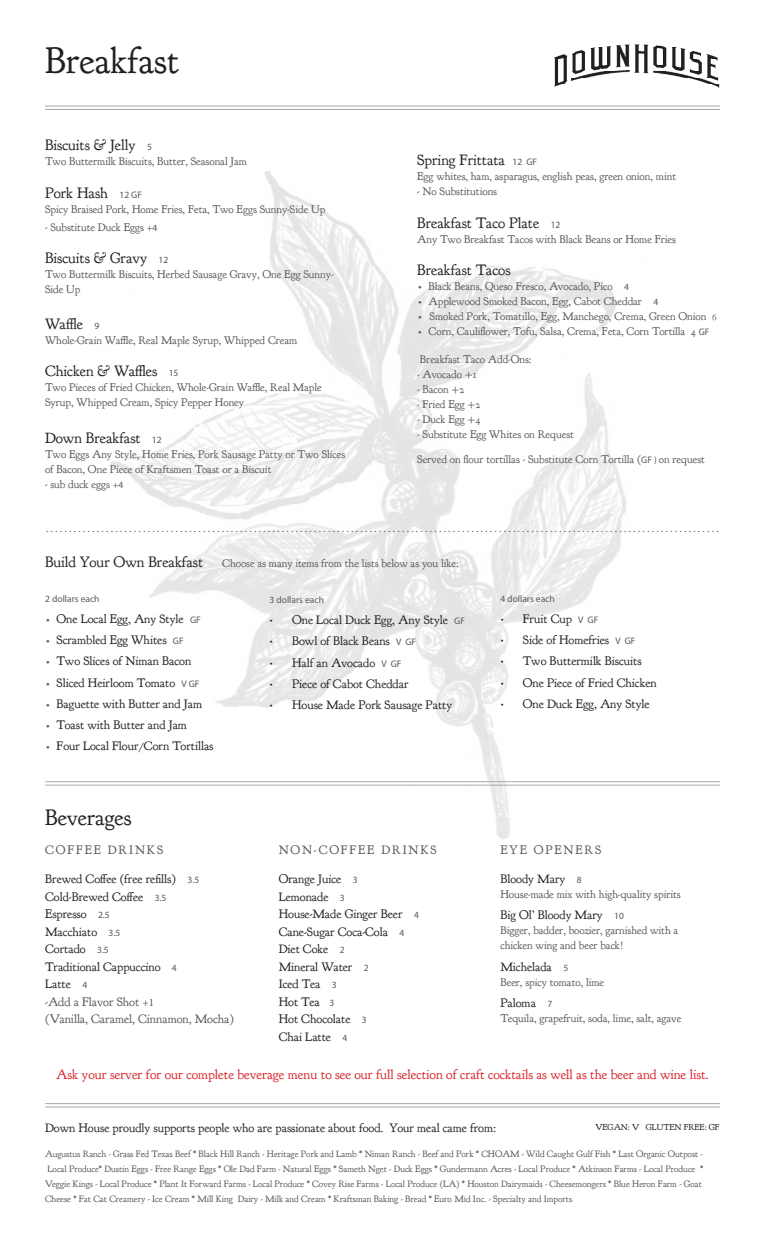
<style>
.page{position:relative;width:765px;height:1260px;background:#fff}
.page>*{position:absolute;margin:0;border:0;box-sizing:border-box;transform-origin:0 0}
.t1{font:37.38px "Goudy Bookletter 1911";color:#231f20}
.t2{font:22.5px "Goudy Bookletter 1911";color:#231f20}
.t3{font:15.25px "Goudy Bookletter 1911";color:#231f20}
.t4{font:13.75px "Goudy Bookletter 1911";color:#d62229}
.t5{font:12.5px/17.5px "Goudy Bookletter 1911";color:#231f20}
.t6{font:12.5px "Goudy Bookletter 1911";color:#57585a}
.t7{font:12.5px "Goudy Bookletter 1911";letter-spacing:.15em;color:#57585a}
.t8{font:11.25px/15px "Goudy Bookletter 1911";color:#57585a}
.t9{font:9.5px "Myriad Pro";color:#57585a}
.t10{font:9.38px/15px "Goudy Bookletter 1911";color:#57585a}
.t11{font:8.75px "Goudy Bookletter 1911";color:#231f20}
.t12{font:7.5px "Courier Prime";color:#57585a}
.s1{font-family:"Myriad Pro";font-size:9.5px;color:#57585a}
.s2{font-family:"Myriad Pro";font-size:9.5px}
.s3{font-family:"Courier Prime";font-size:9.5px}
.s4{font-size:9.5px}
.s5{font-size:15.25px;color:#231f20}
.s6{font-family:"Courier Prime";font-size:9.5px;color:#57585a}
.s7{font-family:"Minion Pro";font-size:11.25px}
</style>
<div class="page">
<img style="left:91px;top:171px;width:560px;height:668px">
<hr style="left:45px;top:106px;width:675px;height:1px;background:#a8a9ad">
<hr style="left:45px;top:109px;width:675px;height:1px;background:#a8a9ad">
<hr style="left:45px;top:781px;width:675px;height:1px;background:#a8a9ad">
<hr style="left:45px;top:785px;width:675px;height:1px;background:#a8a9ad">
<img style="left:554px;top:44px;width:166px;height:44px">
<hr style="left:45px;top:1103px;width:675px;height:1px;background:#a8a9ad">
<hr style="left:45px;top:1107px;width:675px;height:1px;background:#a8a9ad">
<p class="t1" style="left:45px;top:37px;width:136px">Breakfast</p>
<p class="t3" style="left:45px;top:135px;width:108px">Biscuits &amp; Jelly <span class="s1">5</span></p>
<p class="t8" style="left:45px;top:154px;width:203px">Two Buttermilk Biscuits, Butter, Seasonal Jam</p>
<p class="t3" style="left:45px;top:183px;width:99px">Pork Hash <span class="s1">12 GF</span></p>
<p class="t8" style="left:45px;top:202px;width:282px">Spicy Braised Pork, Home Fries, Feta, Two Eggs Sunny-Side Up</p>
<p class="t8" style="left:45px;top:220px;width:114px">- Substitute Duck Eggs <span class="s2">+4</span></p>
<p class="t3" style="left:45px;top:248px;width:125px">Biscuits &amp; Gravy <span class="s1">12</span></p>
<p class="t8" style="left:45px;top:267px;width:290px">Two Buttermilk Biscuits, Herbed Sausage Gravy, One Egg Sunny-<br>Side Up</p>
<p class="t3" style="left:45px;top:315px;width:56px">Waffle <span class="s1">9</span></p>
<p class="t8" style="left:45px;top:333px;width:254px">Whole-Grain Waffle, Real Maple Syrup, Whipped Cream</p>
<p class="t3" style="left:45px;top:361px;width:135px">Chicken &amp; Waffles <span class="s1">15</span></p>
<p class="t8" style="left:45px;top:380px;width:278px">Two Pieces of Fried Chicken, Whole-Grain Waffle, Real Maple<br>Syrup, Whipped Cream, Spicy Pepper Honey</p>
<p class="t3" style="left:45px;top:428px;width:118px">Down Breakfast <span class="s1">12</span></p>
<p class="t8" style="left:45px;top:446px;width:302px">Two Eggs Any Style, Home Fries, Pork Sausage Patty or Two Slices of Bacon, One Piece of Kraftsmen Toast or a Biscuit</p>
<p class="t8" style="left:45px;top:476px;width:80px">- sub duck eggs <span class="s2">+4</span></p>
<p class="t3" style="left:417px;top:150px;width:122px">Spring Frittata <span class="s1">12 GF</span></p>
<p class="t8" style="left:417px;top:169px;width:260px">Egg whites, ham, asparagus, english peas, green onion, mint</p>
<p class="t8" style="left:417px;top:184px;width:81px">- No Substitutions</p>
<p class="t3" style="left:417px;top:214px;width:145px">Breakfast Taco Plate <span class="s1">12</span></p>
<p class="t8" style="left:417px;top:232px;width:260px">Any Two Breakfast Tacos with Black Beans or Home Fries</p>
<p class="t3" style="left:417px;top:260px;width:95px">Breakfast Tacos</p>
<p class="t8" style="left:417px;top:279px;width:213px"><span class="s3">•</span> Black Beans, Queso Fresco, Avocado, Pico <span class="s2">4</span></p>
<p class="t8" style="left:417px;top:294px;width:243px"><span class="s3">•</span> Applewood Smoked Bacon, Egg, Cabot Cheddar <span class="s2">4</span></p>
<p class="t8" style="left:417px;top:309px;width:301px"><span class="s3">•</span> Smoked Pork, Tomatillo, Egg, Manchego, Crema, Green Onion <span class="s4">6</span></p>
<p class="t8" style="left:417px;top:324px;width:294px"><span class="s3">•</span> Corn, Cauliflower, Tofu, Salsa, Crema, Feta, Corn Tortilla 4 <span class="s2">GF</span></p>
<p class="t8" style="left:420px;top:352px;width:113px">Breakfast Taco Add-Ons:</p>
<p class="t8" style="left:417px;top:367px;width:61px">- Avocado +1</p>
<p class="t8" style="left:417px;top:382px;width:49px">- Bacon +2</p>
<p class="t8" style="left:417px;top:397px;width:65px">- Fried Egg +2</p>
<p class="t8" style="left:417px;top:412px;width:65px">- Duck Egg +4</p>
<p class="t8" style="left:417px;top:427px;width:158px">- Substitute Egg Whites on Request</p>
<p class="t8" style="left:417px;top:452px;width:289px">Served on flour tortillas - Substitute Corn Tortilla (<span class="s2">GF )</span> on request</p>
<p class="t12" style="left:45px;top:525px;width:676px">. . . . . . . . . . . . . . . . . . . . . . . . . . . . . . . . . . . . . . . . . . . . . . . . . . . . . . . . . . . . . . . . . . . . . . . . . . . . . . . . . . . . . . . . . . . . . . . . . . . . . . . . . . . . . . . . . . . . . . . . . . . . . . . . . . . . . . . . . . . . . . . . . .</p>
<p class="t8" style="left:45px;top:556px;width:415px"><span class="s5">Build Your Own Breakfast</span> Choose as many items from the lists below as you like:</p>
<p class="t9" style="left:45px;top:593px;width:56px">2 dollars each</p>
<p class="t5" style="left:45px;top:610px;width:157px"><span class="s6">•</span> One Local Egg, Any Style <span class="s1">GF</span></p>
<p class="t5" style="left:45px;top:631px;width:140px"><span class="s6">•</span> Scrambled Egg Whites <span class="s1">GF</span></p>
<p class="t5" style="left:45px;top:653px;width:148px"><span class="s6">•</span> Two Slices of Niman Bacon</p>
<p class="t5" style="left:45px;top:674px;width:156px"><span class="s6">•</span> Sliced Heirloom Tomato <span class="s1">V GF</span></p>
<p class="t5" style="left:45px;top:695px;width:158px"><span class="s6">•</span> Baguette with Butter and Jam</p>
<p class="t5" style="left:45px;top:716px;width:143px"><span class="s6">•</span> Toast with Butter and Jam</p>
<p class="t5" style="left:45px;top:738px;width:170px"><span class="s6">•</span> Four Local Flour/Corn Tortillas</p>
<p class="t2" style="left:45px;top:803px;width:88px">Beverages</p>
<p class="t7" style="left:45px;top:842px;width:119px">COFFEE DRINKS</p>
<p class="t5" style="left:45px;top:870px;width:156px">Brewed Coffee (free refills) <span class="s1">3.5<br></span>Cold-Brewed Coffee <span class="s1">3.5</span></p>
<p class="t5" style="left:45px;top:905px;width:66px">Espresso <span class="s1">2.5</span></p>
<p class="t5" style="left:45px;top:923px;width:77px">Macchiato <span class="s1">3.5</span></p>
<p class="t5" style="left:45px;top:940px;width:65px">Cortado <span class="s1">3.5</span></p>
<p class="t5" style="left:45px;top:958px;width:133px">Traditional Cappuccino <span class="s1">4</span></p>
<p class="t5" style="left:45px;top:975px;width:44px">Latte <span class="s1">4</span></p>
<p class="t6" style="left:45px;top:994px;width:111px">-Add a Flavor Shot <span class="s7">+1</span></p>
<p class="t6" style="left:45px;top:1011px;width:190px">(Vanilla, Caramel, Cinnamon, Mocha)</p>
<p class="t9" style="left:270px;top:594px;width:56px">3 dollars each</p>
<p class="t5" style="left:270px;top:611px;width:197px">• One Local Duck Egg, Any Style <span class="s1">GF</span></p>
<p class="t5" style="left:270px;top:633px;width:148px">• Bowl of Black Beans <span class="s1">V GF</span></p>
<p class="t5" style="left:270px;top:654px;width:134px">• Half an Avocado <span class="s1">V GF</span></p>
<p class="t5" style="left:270px;top:675px;width:141px">• Piece of Cabot Cheddar</p>
<p class="t5" style="left:270px;top:696px;width:184px">• House Made Pork Sausage Patty</p>
<p class="t7" style="left:279px;top:842px;width:160px">NON-COFFEE DRINKS</p>
<p class="t5" style="left:279px;top:870px;width:80px">Orange Juice <span class="s1">3</span></p>
<p class="t5" style="left:279px;top:888px;width:68px">Lemonade <span class="s1">3</span></p>
<p class="t5" style="left:279px;top:905px;width:142px">House-Made Ginger Beer <span class="s1">4</span></p>
<p class="t5" style="left:279px;top:923px;width:127px">Cane-Sugar Coca-Cola <span class="s1">4</span></p>
<p class="t5" style="left:279px;top:940px;width:67px">Diet Coke <span class="s1">2</span></p>
<p class="t5" style="left:279px;top:958px;width:92px">Mineral Water <span class="s1">2</span></p>
<p class="t5" style="left:279px;top:975px;width:60px">Iced Tea <span class="s1">3</span></p>
<p class="t5" style="left:279px;top:993px;width:57px">Hot Tea <span class="s1">3</span></p>
<p class="t5" style="left:279px;top:1010px;width:90px">Hot Chocolate <span class="s1">3</span></p>
<p class="t5" style="left:279px;top:1028px;width:70px">Chai Latte <span class="s1">4</span></p>
<p class="t9" style="left:500px;top:593px;width:56px">4 dollars each</p>
<p class="t5" style="left:500px;top:610px;width:100px">• Fruit Cup <span class="s1">V GF</span></p>
<p class="t5" style="left:500px;top:631px;width:137px">• Side of Homefries <span class="s1">V GF</span></p>
<p class="t5" style="left:500px;top:653px;width:143px">• Two Buttermilk Biscuits</p>
<p class="t5" style="left:500px;top:674px;width:158px">• One Piece of Fried Chicken</p>
<p class="t5" style="left:500px;top:695px;width:151px">• One Duck Egg, Any Style</p>
<p class="t7" style="left:500px;top:842px;width:102px">EYE OPENERS</p>
<p class="t5" style="left:500px;top:870px;width:83px">Bloody Mary <span class="s1">8</span></p>
<p class="t8" style="left:500px;top:887px;width:182px">House-made mix with high-quality spirits</p>
<p class="t5" style="left:500px;top:906px;width:125px">Big Ol’ Bloody Mary <span class="s1">10</span></p>
<p class="t8" style="left:500px;top:923px;width:180px">Bigger, badder, boozier, garnished with a chicken wing and beer back!</p>
<p class="t5" style="left:500px;top:958px;width:69px">Michelada <span class="s1">5</span></p>
<p class="t8" style="left:500px;top:974px;width:105px">Beer, spicy tomato, lime</p>
<p class="t5" style="left:500px;top:994px;width:53px">Paloma <span class="s1">7</span></p>
<p class="t8" style="left:500px;top:1011px;width:183px">Tequila, grapefruit, soda, lime, salt, agave</p>
<p class="t4" style="left:56px;top:1066px;width:654px">Ask your server for our complete beverage menu to see our full selection of craft cocktails as well as the beer and wine list.</p>
<p class="t5" style="left:45px;top:1120px;width:452px">Down House proudly supports people who are passionate about food. Your meal came from:</p>
<p class="t10" style="left:45px;top:1147px;width:659px">Augustus Ranch - Grass Fed Texas Beef * Black Hill Ranch - Heritage Pork and Lamb * Niman Ranch - Beef and Pork * CHOAM - Wild Caught Gulf Fish * Last Organic Outpost -</p>
<p class="t10" style="left:45px;top:1162px;width:660px">Local Produce* Dustin Eggs - Free Range Eggs * Ole Dad Farm - Natural Eggs * Sameth Nget - Duck Eggs * Gundermann Acres - Local Produce * Atkinson Farms - Local Produce *<br>Veggie Kings - Local Produce * Plant It Forward Farms - Local Produce * Covey Rise Farms - Local Produce (LA) * Houston Dairymaids - Cheesemongers * Blue Heron Farm - Goat<br>Cheese * Fat Cat Creamery - Ice Cream * Mill King Dairy - Milk and Cream * Kraftsman Baking - Bread * Euro Mid Inc. - Specialty and Imports</p>
<p class="t11" style="left:595px;top:1121px;width:126px">VEGAN: V GLUTEN FREE: GF</p>
</div>
